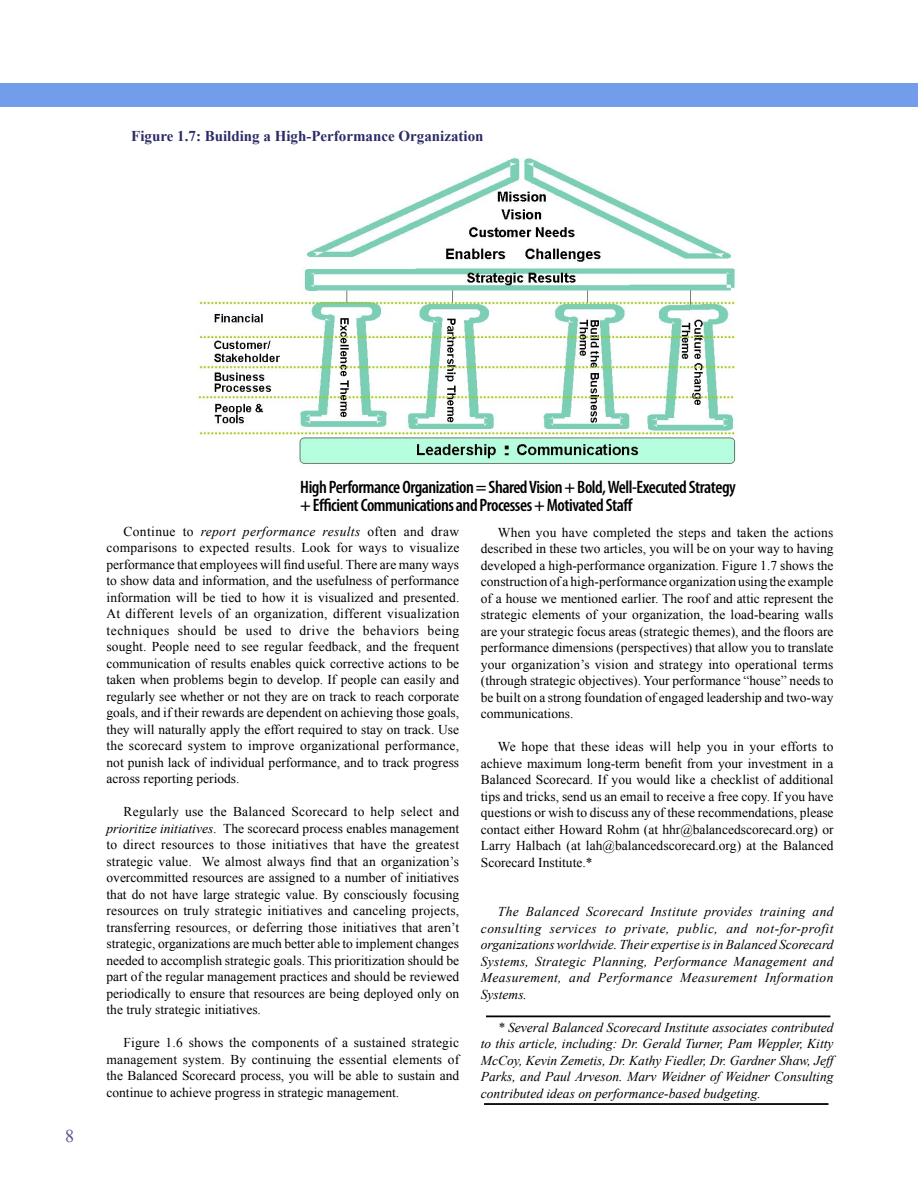
<style>
.page{position:relative;width:918px;height:1188px;background:#fff}
.page>*{position:absolute;margin:0;border:0;box-sizing:border-box;transform-origin:0 0}
.Feature__title{font:600 condensed 18px "Myriad Pro";letter-spacing:-.025em;color:#000}
.t1{font:18px "Times New Roman";color:#555586}
.t2{font:700 15px "Times New Roman";color:#2b2b68}
.t3{font:13.5px/16.5px "Times New Roman";color:#000;text-align:justify}
.t4{font:italic 13.5px/16.5px "Times New Roman";color:#000;text-align:justify}
.s1{font-style:italic}
</style>
<div class="page">
<div style="left:0;top:83px;width:918px;height:24px;background:#719dea"></div>
<hr style="left:486px;top:1016px;width:344px;height:1px;background:#000">
<hr style="left:484px;top:1103px;width:344px;height:2px;background:#000">
<img style="left:197px;top:157px;width:539px;height:307px">
<p class="t2" style="left:131px;top:126px;width:354px">Figure 1.7: Building a High-Performance Organization</p>
<p class="t1" style="left:65px;top:1124px;width:10px">8</p>
<p class="Feature__title" style="left:300px;top:477px;width:437px">High Performance Organization = Shared Vision + Bold, Well-Executed Strategy</p>
<p class="Feature__title" style="left:300px;top:495px;width:334px">+ Efficient Communications and Processes + Motivated Staff</p>
<p class="t3" style="left:106px;top:523px;width:354px;text-indent:17px">Continue to <span class="s1">report performance results</span> often and draw comparisons to expected results. Look for ways to visualize performance that employees will find useful. There are many ways to show data and information, and the usefulness of performance information will be tied to how it is visualized and presented.<br>At different levels of an organization, different visualization techniques should be used to drive the behaviors being sought. People need to see regular feedback, and the frequent communication of results enables quick corrective actions to be taken when problems begin to develop. If people can easily and regularly see whether or not they are on track to reach corporate goals, and if their rewards are dependent on achieving those goals, they will naturally apply the effort required to stay on track. Use the scorecard system to improve organizational performance, not punish lack of individual performance, and to track progress across reporting periods.</p>
<p class="t3" style="left:106px;top:803px;width:354px;text-indent:17px">Regularly use the Balanced Scorecard to help select and <span class="s1">prioritize initiatives</span>. The scorecard process enables management to direct resources to those initiatives that have the greatest strategic value. We almost always find that an organization’s overcommitted resources are assigned to a number of initiatives that do not have large strategic value. By consciously focusing resources on truly strategic initiatives and canceling projects, transferring resources, or deferring those initiatives that aren’t strategic, organizations are much better able to implement changes needed to accomplish strategic goals. This prioritization should be part of the regular management practices and should be reviewed periodically to ensure that resources are being deployed only on the truly strategic initiatives.</p>
<p class="t3" style="left:106px;top:1034px;width:354px;text-indent:17px">Figure 1.6 shows the components of a sustained strategic management system. By continuing the essential elements of the Balanced Scorecard process, you will be able to sustain and continue to achieve progress in strategic management.</p>
<p class="t3" style="left:481px;top:524px;width:354px;text-indent:17px">When you have completed the steps and taken the actions described in these two articles, you will be on your way to having developed a high-performance organization. Figure 1.7 shows the construction of a high-performance organization using the example of a house we mentioned earlier. The roof and attic represent the strategic elements of your organization, the load-bearing walls are your strategic focus areas (strategic themes), and the floors are performance dimensions (perspectives) that allow you to translate your organization’s vision and strategy into operational terms (through strategic objectives). Your performance “house” needs to be built on a strong foundation of engaged leadership and two-way communications.</p>
<p class="t3" style="left:481px;top:738px;width:354px;text-indent:17px">We hope that these ideas will help you in your efforts to achieve maximum long-term benefit from your investment in a Balanced Scorecard. If you would like a checklist of additional tips and tricks, send us an email to receive a free copy. If you have questions or wish to discuss any of these recommendations, please contact either Howard Rohm (at hhr@balancedscorecard.org) or Larry Halbach (at lah@balancedscorecard.org) at the Balanced Scorecard Institute.*</p>
<p class="t4" style="left:481px;top:903px;width:354px;text-indent:17px">The Balanced Scorecard Institute provides training and consulting services to private, public, and not-for-profit organizations worldwide. Their expertise is in Balanced Scorecard Systems, Strategic Planning, Performance Management and Measurement, and Performance Measurement Information Systems.</p>
<p class="t4" style="left:481px;top:1018px;width:354px;text-indent:17px">* Several Balanced Scorecard Institute associates contributed to this article, including: Dr. Gerald Turner, Pam Weppler, Kitty McCoy, Kevin Zemetis, Dr. Kathy Fiedler, Dr. Gardner Shaw, Jeff Parks, and Paul Arveson. Marv Weidner of Weidner Consulting contributed ideas on performance-based budgeting.</p>
</div>
